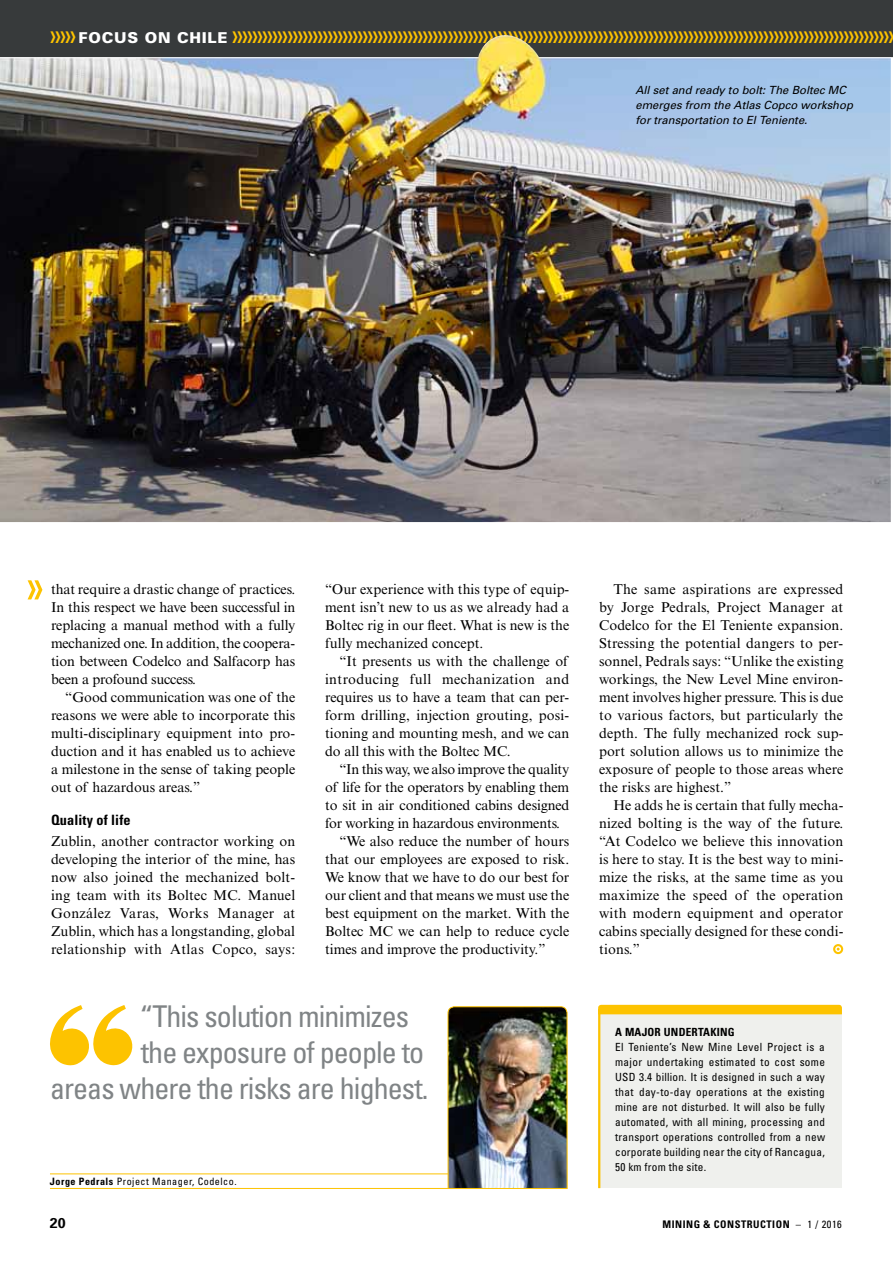
<style>
.page{position:relative;width:893px;height:1263px;background:#fff}
.page>*{position:absolute;margin:0;border:0;box-sizing:border-box;transform-origin:0 0}
.t1{font:condensed 30px "Univers";letter-spacing:-.03em;color:#808486}
.t2{font:15px "Tokyo Two Solid";color:#fdc300}
.t3{font:14.25px/18px "Times NRMT";color:#000;text-align:justify}
.t4{font:700 condensed 14.25px "Univers";letter-spacing:.01em;color:#000}
.t5{font:700 14.25px "Univers";color:#000}
.t6{font:condensed 11.25px/15px "Univers";letter-spacing:.02em;color:#000;text-align:justify}
.t7{font:italic 11.25px/15px "Univers";color:#000}
.t8{font:700 condensed 11.25px "Univers";letter-spacing:.02em;color:#000}
.t9{font:700 condensed 10.5px "Univers";letter-spacing:.05em;color:#000}
.t10{font:condensed 10.2px "Univers";letter-spacing:.05em;color:#000}
.s1{font-family:"Univers";font-weight:900;color:#fff}
.s2{font-weight:700}
.s3{font-weight:400}
</style>
<div class="page">
<div style="left:833px;top:944px;width:10px;height:10px;border:2px solid #fdc300;border-radius:50%"></div>
<div style="left:598px;top:1009px;width:244px;height:179px;background:#eff0ed"></div>
<hr style="left:598px;top:1009px;width:2px;height:179px;background:#fdc300">
<div style="left:598px;top:1005px;width:244px;height:9px;background:#fdc300"></div>
<img style="left:447px;top:1006px;width:121px;height:183px">
<hr style="left:50px;top:1188px;width:398px;height:1px;background:#fdc300">
<hr style="left:50px;top:1173px;width:398px;height:1px;background:#fdc300">
<svg style="left:50px;top:1005px;width:83px;height:60px"></svg>
<svg style="left:28px;top:580px;width:14px;height:19px"></svg>
<div style="left:0;top:0;width:893px;height:58px;background:#373a3b"></div>
<img style="left:0;top:35px;width:891px;height:487px">
<p class="t2" style="left:51px;top:28px;width:845px">&gt;&gt;&gt;&gt;&gt; <span class="s1">FOCUS ON CHILE</span> &gt;&gt;&gt;&gt;&gt;&gt;&gt;&gt;&gt;&gt;&gt;&gt;&gt;&gt;&gt;&gt;&gt;&gt;&gt;&gt;&gt;&gt;&gt;&gt;&gt;&gt;&gt;&gt;&gt;&gt;&gt;&gt;&gt;&gt;&gt;&gt;&gt;&gt;&gt;&gt;&gt;&gt;&gt;&gt;&gt;&gt;&gt;&gt;&gt;&gt;&gt;&gt;&gt;&gt;&gt;&gt;&gt;&gt;&gt;&gt;&gt;&gt;&gt;&gt;&gt;&gt;&gt;&gt;&gt;&gt;&gt;&gt;&gt;&gt;&gt;&gt;&gt;&gt;&gt;&gt;&gt;&gt;&gt;&gt;&gt;&gt;&gt;&gt;&gt;&gt;&gt;&gt;&gt;&gt;&gt;&gt;&gt;&gt;&gt;&gt;&gt;&gt;&gt;&gt;&gt;&gt;&gt;&gt;&gt;&gt;&gt;&gt;&gt;&gt;&gt;&gt;&gt;&gt;&gt;&gt;&gt;&gt;&gt;&gt;&gt;&gt;&gt;&gt;&gt;&gt;&gt;&gt;</p>
<p class="t7" style="left:635px;top:82px;width:219px">All set and ready to bolt: The Boltec MC emerges from the Atlas Copco workshop for transportation to El Teniente.</p>
<p class="t3" style="left:51px;top:580px;width:246px">that require a drastic change of practices.<br>In this respect we have been successful in replacing a manual method with a fully mechanized one. In addition, the coopera&shy;tion between Codelco and Salfacorp has been a profound success.</p>
<p class="t3" style="left:51px;top:688px;width:246px;text-indent:14px">“Good communication was one of the reasons we were able to incorporate this multi-disciplinary equipment into pro&shy;duction and it has enabled us to achieve a milestone in the sense of taking people out of hazardous areas.”</p>
<p class="t4" style="left:51px;top:811px;width:81px">QUALITY OF LIFE</p>
<p class="t3" style="left:51px;top:832px;width:246px">Zublin, another contractor working on developing the interior of the mine, has now also joined the mechanized bolt&shy;ing team with its Boltec MC. Manuel González Varas, Works Manager at Zublin, which has a longstanding, global relationship with Atlas Copco, says:</p>
<p class="t3" style="left:325px;top:580px;width:246px">“Our experience with this type of equip&shy;ment isn’t new to us as we already had a Boltec rig in our fleet. What is new is the fully mechanized concept.</p>
<p class="t3" style="left:325px;top:652px;width:246px;text-indent:14px">“It presents us with the challenge of introducing full mechanization and requires us to have a team that can per&shy;form drilling, injection grouting, posi&shy;tioning and mounting mesh, and we can do all this with the Boltec MC.</p>
<p class="t3" style="left:339px;top:760px;width:231px">“In this way, we also improve the quality</p>
<p class="t3" style="left:325px;top:778px;width:246px">of life for the operators by enabling them</p>
<p class="t3" style="left:325px;top:796px;width:246px">to sit in air conditioned cabins designed</p>
<p class="t3" style="left:325px;top:814px;width:236px">for working in hazardous environments.</p>
<p class="t3" style="left:339px;top:832px;width:232px">“We also reduce the number of hours</p>
<p class="t3" style="left:325px;top:850px;width:246px">that our employees are exposed to risk.</p>
<p class="t3" style="left:325px;top:868px;width:246px">We know that we have to do our best for</p>
<p class="t3" style="left:325px;top:886px;width:246px">our client and that means we must use the</p>
<p class="t3" style="left:325px;top:904px;width:246px">best equipment on the market. With the</p>
<p class="t3" style="left:325px;top:922px;width:246px">Boltec MC we can help to reduce cycle</p>
<p class="t3" style="left:325px;top:940px;width:222px">times and improve the productivity.”</p>
<h1 class="t1" style="left:140px;top:998px;width:271px">“This solution minimizes</h1>
<h1 class="t1" style="left:141px;top:1034px;width:285px">the exposure of people to</h1>
<h1 class="t1" style="left:50px;top:1070px;width:380px">areas where the risks are highest.</h1>
<p class="t10" style="left:50px;top:1175px;width:188px"><span class="s2">JORGE PEDRALS</span> Project Manager, Codelco.</p>
<p class="t3" style="left:599px;top:580px;width:246px;text-indent:14px">The same aspirations are expressed by Jorge Pedrals, Project Manager at Codelco for the El Teniente expansion.<br>Stressing the potential dangers to per&shy;sonnel, Pedrals says: “Unlike the existing workings, the New Level Mine environ&shy;ment involves higher pressure. This is due to various factors, but particularly the depth. The fully mechanized rock sup&shy;port solution allows us to minimize the exposure of people to those areas where the risks are highest.”</p>
<p class="t3" style="left:599px;top:796px;width:246px;text-indent:14px">He adds he is certain that fully mecha&shy;nized bolting is the way of the future. “At Codelco we believe this innovation is here to stay. It is the best way to mini&shy;mize the risks, at the same time as you maximize the speed of the operation with modern equipment and operator cabins specially designed for these condi&shy;tions.”</p>
<p class="t8" style="left:615px;top:1025px;width:121px">A MAJOR UNDERTAKING</p>
<p class="t6" style="left:615px;top:1039px;width:211px">El Teniente’s New Mine Level Project is a major undertaking estimated to cost some USD 3.4 billion. It is designed in such a way that day-to-day operations at the existing mine are not disturbed. It will also be fully automated, with all mining, processing and transport operations controlled from a new corporate building near the city of Rancagua, 50 km from the site.</p>
<p class="t5" style="left:50px;top:1214px;width:17px">20</p>
<p class="t9" style="left:662px;top:1218px;width:181px">MINING &amp; CONSTRUCTION <span class="s3">– 1 / 2016</span></p>
</div>
